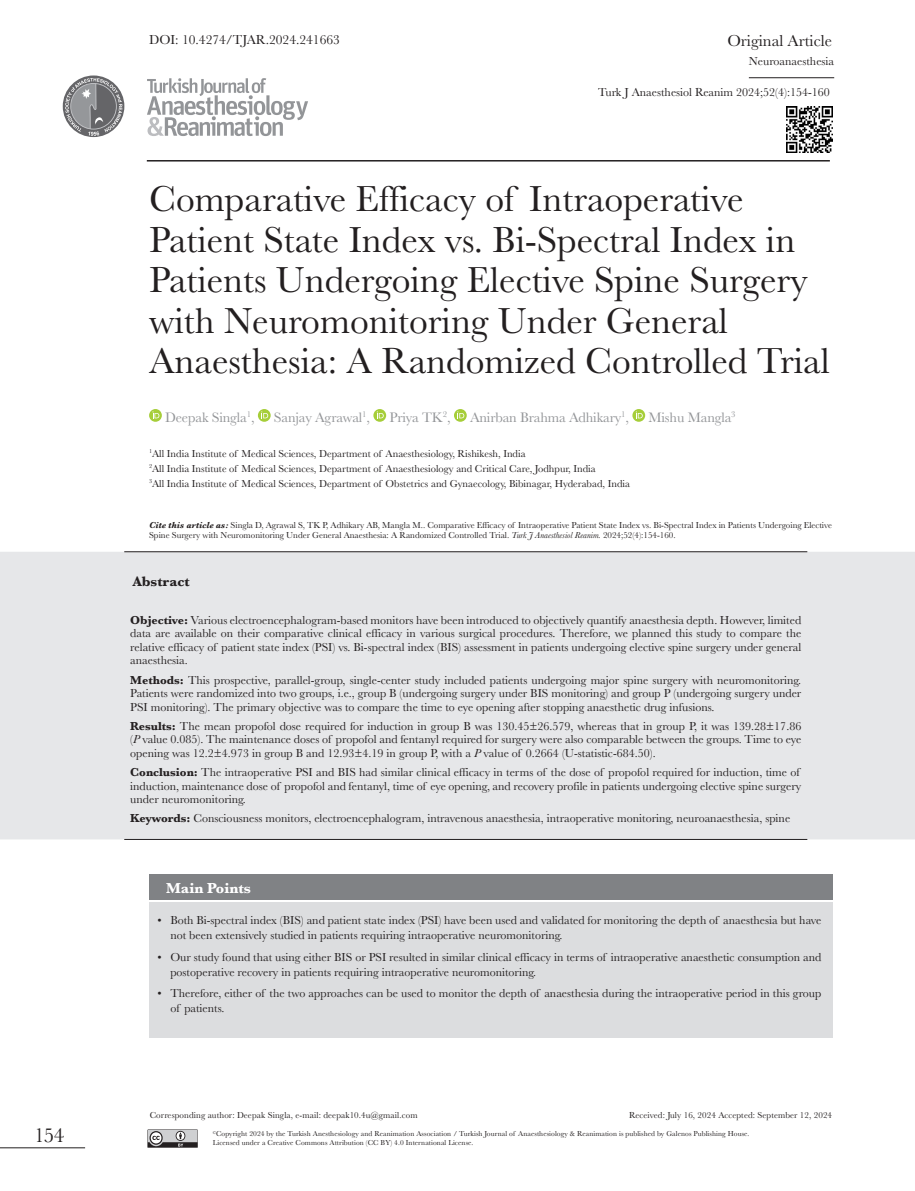
<style>
.page{position:relative;width:915px;height:1191px;background:#fff}
.page>*{position:absolute;margin:0;border:0;box-sizing:border-box;transform-origin:0 0}
._1__BASLIK{font:37.5px/40.5px "Baskerville";color:#231f20}
.t1{font:21px "Baskerville";color:#231f20}
.t2{font:16.5px "Baskerville";color:#231f20}
.MAİN{font:700 15px "Baskerville";color:#fff}
.YAZARLAR{font:14.25px "Baskerville";letter-spacing:-.01em;color:#939598}
.ABSTRACT{font:700 14.25px "Baskerville";color:#231f20}
.DOI{font:13.5px "Baskerville";color:#231f20}
.ÖZET{font:12px/13.5px "Baskerville";color:#231f20}
.SAYFA_ARALIK{font:12px "Baskerville";color:#231f20}
.BOLUM_TÜR{font:12px "Baskerville";color:#231f20}
.KURUMLAR{font:10.5px "Baskerville";color:#231f20}
.CİTE_AS{font:9px/10.8px "Baskerville";color:#231f20}
.Corresponding_author{font:9px "Baskerville";letter-spacing:.01em;color:#231f20}
.Received{font:9px "Baskerville";letter-spacing:.01em;color:#231f20}
.t3{font:7.5px "Baskerville";letter-spacing:.01em;color:#231f20}
.s1{font-weight:700;font-style:italic}
.s2{font-style:italic}
.s3{font-weight:700}
</style>
<div class="page">
<hr style="left:147px;top:160px;width:682px;height:1px;background:#231f20">
<svg style="left:147px;top:78px;width:161px;height:58px"></svg>
<svg style="left:147px;top:1129px;width:51px;height:18px"></svg>
<hr style="left:0;top:1147px;width:85px;height:1px;background:#231f20">
<svg style="left:63px;top:75px;width:61px;height:62px"></svg>
<svg style="left:63px;top:78px;width:59px;height:58px"></svg>
<div style="left:149px;top:874px;width:682px;height:26px;background:#808285"></div>
<div style="left:149px;top:902px;width:682px;height:136px;background:#dcdddf"></div>
<svg style="left:149px;top:409px;width:13px;height:13px"></svg>
<svg style="left:152px;top:411px;width:7px;height:7px"></svg>
<svg style="left:258px;top:409px;width:12px;height:13px"></svg>
<svg style="left:261px;top:411px;width:7px;height:7px"></svg>
<svg style="left:373px;top:409px;width:13px;height:13px"></svg>
<svg style="left:376px;top:411px;width:7px;height:7px"></svg>
<svg style="left:454px;top:409px;width:12px;height:13px"></svg>
<svg style="left:457px;top:411px;width:7px;height:7px"></svg>
<svg style="left:632px;top:409px;width:13px;height:13px"></svg>
<svg style="left:635px;top:411px;width:7px;height:7px"></svg>
<div style="left:0;top:552px;width:914px;height:287px;background:#e6e7e9"></div>
<hr style="left:124px;top:551px;width:683px;height:1px;background:#231f20">
<hr style="left:124px;top:839px;width:683px;height:1px;background:#231f20">
<img style="left:786px;top:107px;width:45px;height:46px">
<hr style="left:748px;top:77px;width:85px;height:1px;background:#231f20">
<h2 class="t1" style="left:34px;top:1122px;width:32px">154</h2>
<p class="DOI" style="left:149px;top:31px;width:192px">DOI: 10.4274/TJAR.2024.241663</p>
<h3 class="t2" style="left:727px;top:30px;width:106px">Original Article</h3>
<p class="BOLUM_TÜR" style="left:748px;top:54px;width:87px">Neuroanaesthesia</p>
<p class="SAYFA_ARALIK" style="left:598px;top:85px;width:233px">Turk J Anaesthesiol Reanim 2024;52(4):154-160</p>
<p class="_1__BASLIK" style="left:149px;top:179px;width:682px">Comparative Efficacy of Intraoperative Patient State Index vs. Bi-Spectral Index in Patients Undergoing Elective Spine Surgery with Neuromonitoring Under General Anaesthesia: A Randomized Controlled Trial</p>
<p class="YAZARLAR" style="left:165px;top:408px;width:91px">Deepak Singla<sup>1</sup>,</p>
<p class="YAZARLAR" style="left:274px;top:408px;width:98px">Sanjay Agrawal<sup>1</sup>,</p>
<p class="YAZARLAR" style="left:389px;top:408px;width:63px">Priya TK<sup>2</sup>,</p>
<p class="YAZARLAR" style="left:470px;top:408px;width:160px">Anirban Brahma Adhikary<sup>1</sup>,</p>
<p class="YAZARLAR" style="left:648px;top:408px;width:89px">Mishu Mangla<sup>3</sup></p>
<p class="KURUMLAR" style="left:149px;top:446px;width:378px"><sup>1</sup>All India Institute of Medical Sciences, Department of Anaesthesiology, Rishikesh, India</p>
<p class="KURUMLAR" style="left:149px;top:461px;width:448px"><sup>2</sup>All India Institute of Medical Sciences, Department of Anaesthesiology and Critical Care, Jodhpur, India</p>
<p class="KURUMLAR" style="left:149px;top:476px;width:482px"><sup>3</sup>All India Institute of Medical Sciences, Department of Obstetrics and Gynaecology, Bibinagar, Hyderabad, India</p>
<p class="CİTE_AS" style="left:149px;top:519px;width:684px"><span class="s1">Cite this article as:</span> Singla D, Agrawal S, TK P, Adhikary AB, Mangla M.. Comparative Efficacy of Intraoperative Patient State Index vs. Bi-Spectral Index in Patients Undergoing Elective<br>Spine Surgery with Neuromonitoring Under General Anaesthesia: A Randomized Controlled Trial. <span class="s2">Turk J Anaesthesiol Reanim.</span> 2024;52(4):154-160.</p>
<p class="ABSTRACT" style="left:133px;top:571px;width:58px">Abstract</p>
<p class="ÖZET" style="left:130px;top:613px;width:672px;text-align:justify"><span class="s3">Objective:</span> Various electroencephalogram-based monitors have been introduced to objectively quantify anaesthesia depth. However, limited data are available on their comparative clinical efficacy in various surgical procedures. Therefore, we planned this study to compare the relative efficacy of patient state index (PSI) vs. Bi-spectral index (BIS) assessment in patients undergoing elective spine surgery under general anaesthesia.</p>
<p class="ÖZET" style="left:130px;top:673px;width:672px;text-align:justify"><span class="s3">Methods:</span> This prospective, parallel-group, single-center study included patients undergoing major spine surgery with neuromonitoring.<br>Patients were randomized into two groups, i.e., group B (undergoing surgery under BIS monitoring) and group P (undergoing surgery under PSI monitoring). The primary objective was to compare the time to eye opening after stopping anaesthetic drug infusions.</p>
<p class="ÖZET" style="left:130px;top:719px;width:672px;text-align:justify"><span class="s3">Results:</span> The mean propofol dose required for induction in group B was 130.45±26.579, whereas that in group P, it was 139.28±17.86 (<span class="s2">P</span> value 0.085). The maintenance doses of propofol and fentanyl required for surgery were also comparable between the groups. Time to eye opening was 12.2±4.973 in group B and 12.93±4.19 in group P, with a <span class="s2">P</span> value of 0.2664 (U-statistic-684.50).</p>
<p class="ÖZET" style="left:130px;top:765px;width:672px"><span class="s3">Conclusion:</span> The intraoperative PSI and BIS had similar clinical efficacy in terms of the dose of propofol required for induction, time of induction, maintenance dose of propofol and fentanyl, time of eye opening, and recovery profile in patients undergoing elective spine surgery under neuromonitoring.</p>
<p class="ÖZET" style="left:130px;top:812px;width:661px"><span class="s3">Keywords:</span> Consciousness monitors, electroencephalogram, intravenous anaesthesia, intraoperative monitoring, neuroanaesthesia, spine</p>
<p class="MAİN" style="left:166px;top:877px;width:86px">Main Points</p>
<p class="ÖZET" style="left:170px;top:913px;width:652px;line-height:15px;text-indent:-13px">• Both Bi-spectral index (BIS) and patient state index (PSI) have been used and validated for monitoring the depth of anaesthesia but have not been extensively studied in patients requiring intraoperative neuromonitoring.</p>
<p class="ÖZET" style="left:170px;top:949px;width:652px;line-height:15px;text-indent:-13px">• Our study found that using either BIS or PSI resulted in similar clinical efficacy in terms of intraoperative anaesthetic consumption and postoperative recovery in patients requiring intraoperative neuromonitoring.</p>
<p class="ÖZET" style="left:170px;top:985px;width:652px;line-height:15px;text-indent:-13px">• Therefore, either of the two approaches can be used to monitor the depth of anaesthesia during the intraoperative period in this group of patients.</p>
<p class="Corresponding_author" style="left:150px;top:1109px;width:269px">Corresponding author: Deepak Singla, e-mail: deepak10.4u@gmail.com</p>
<p class="Received" style="left:629px;top:1109px;width:204px">Received: July 16, 2024 Accepted: September 12, 2024</p>
<p class="t3" style="left:213px;top:1128px;width:537px"><sup>©</sup>Copyright 2024 by the Turkish Anesthesiology and Reanimation Association / Turkish Journal of Anaesthesiology &amp; Reanimation is published by Galenos Publishing House.</p>
<p class="t3" style="left:213px;top:1137px;width:262px">Licensed under a Creative Commons Attribution (CC BY) 4.0 International License.</p>
</div>
